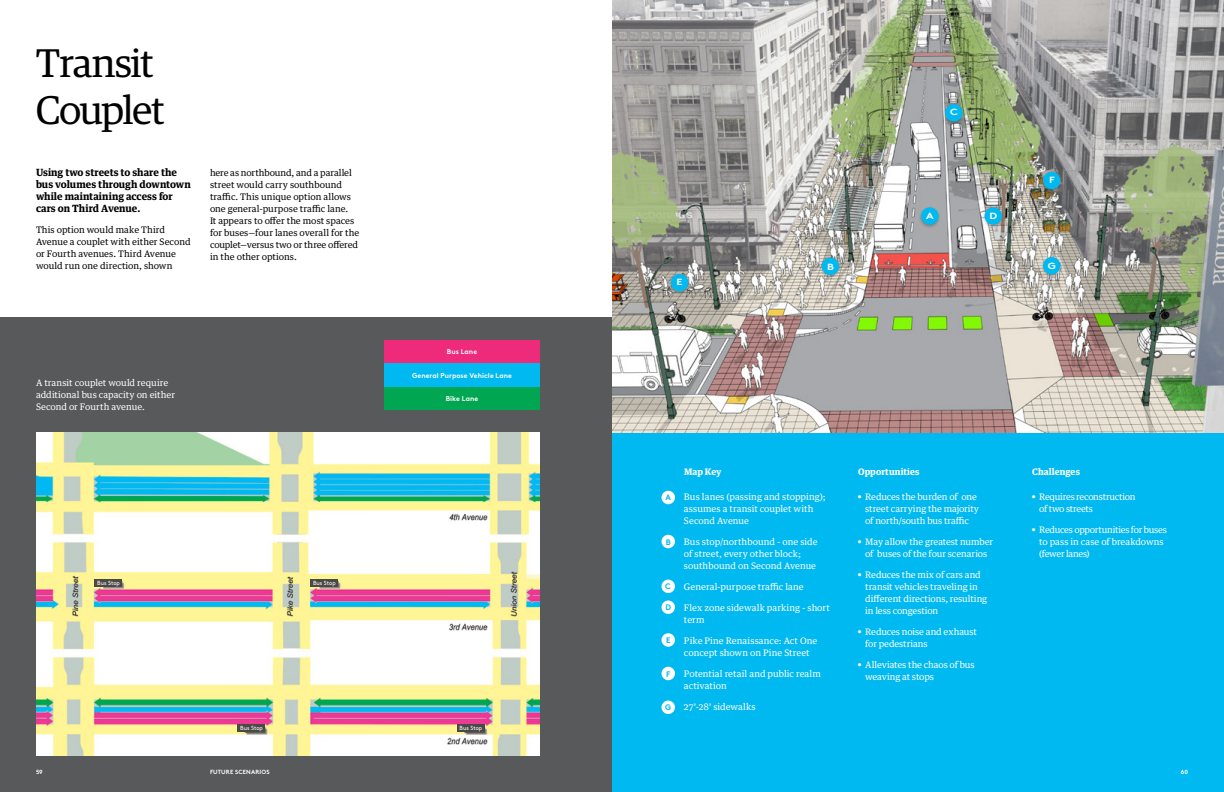
<style>
.page{position:relative;width:1224px;height:792px;background:#fff}
.page>*{position:absolute;margin:0;border:0;box-sizing:border-box;transform-origin:0 0}
.t1{font:40px/47px "Guardian Egyp";letter-spacing:-.025em;color:#000}
.t2{font:700 10px/12px "Guardian Text Egyp";color:#000}
.t3{font:9px/12px "Guardian Text Egyp";letter-spacing:-.01em;color:#fff}
.t4{font:9px/12px "Guardian Text Egyp";letter-spacing:-.005em;color:#000}
.t5{font:9px/12px "Guardian Text Egyp";letter-spacing:-.03em;color:#fff}
.t6{font:9px/12px "Guardian Text Egyp";letter-spacing:-.035em;color:#fff}
.t7{font:700 9px "Guardian Text Egyp";letter-spacing:.005em;color:#fff}
.t8{font:700 9px "Brown Std";color:#fff;scale:1.21 1}
.t9{font:700 8px "Brown Std";color:#00b9f1}
.t10{font:700 7px "Brown Std";letter-spacing:.005em;color:#fff}
.t11{font:700 6px "Brown Std";letter-spacing:.025em;color:#fff}
.t12{font:5.9px "Brown Std";color:#fff;scale:.93 1}
.s1{font-weight:900;font-size:10px}
</style>
<div class="page">
<div style="left:0;top:317px;width:612px;height:475px;background:#58595b"></div>
<img style="left:36px;top:433px;width:504px;height:323px">
<div style="left:457px;top:725px;width:27px;height:7px;background:#4a4947"></div>
<div style="left:238px;top:725px;width:27px;height:7px;background:#4a4947"></div>
<div style="left:95px;top:579px;width:27px;height:7px;background:#4a4947"></div>
<div style="left:311px;top:579px;width:27px;height:8px;background:#4a4947"></div>
<div style="left:384px;top:340px;width:156px;height:23px;background:#ee2a7b"></div>
<div style="left:384px;top:387px;width:156px;height:23px;background:#00a651"></div>
<div style="left:384px;top:363px;width:156px;height:24px;background:#00b9f1"></div>
<div style="left:612px;top:317px;width:612px;height:475px;background:#00b9f1"></div>
<img style="left:612px;top:0;width:612px;height:433px">
<img style="left:926px;top:87px;width:56px;height:55px">
<div style="left:945px;top:104px;width:18px;height:17px;background:#00b9f1;border-radius:50%"></div>
<img style="left:1024px;top:240px;width:56px;height:55px">
<div style="left:1043px;top:257px;width:17px;height:17px;background:#00b9f1;border-radius:50%"></div>
<img style="left:1024px;top:154px;width:56px;height:56px">
<div style="left:1043px;top:172px;width:17px;height:17px;background:#00b9f1;border-radius:50%"></div>
<img style="left:902px;top:190px;width:56px;height:56px">
<div style="left:921px;top:207px;width:18px;height:18px;background:#00b9f1;border-radius:50%"></div>
<img style="left:965px;top:190px;width:56px;height:56px">
<div style="left:985px;top:207px;width:17px;height:18px;background:#00b9f1;border-radius:50%"></div>
<img style="left:802px;top:240px;width:56px;height:56px">
<div style="left:822px;top:258px;width:17px;height:17px;background:#00b9f1;border-radius:50%"></div>
<img style="left:652px;top:256px;width:56px;height:56px">
<div style="left:671px;top:274px;width:17px;height:17px;background:#00b9f1;border-radius:50%"></div>
<div style="left:662px;top:491px;width:13px;height:13px;background:#fff;border-radius:50%"></div>
<div style="left:662px;top:535px;width:13px;height:13px;background:#fff;border-radius:50%"></div>
<div style="left:662px;top:580px;width:13px;height:13px;background:#fff;border-radius:50%"></div>
<div style="left:662px;top:600px;width:13px;height:14px;background:#fff;border-radius:50%"></div>
<div style="left:662px;top:633px;width:13px;height:14px;background:#fff;border-radius:50%"></div>
<div style="left:662px;top:667px;width:13px;height:13px;background:#fff;border-radius:50%"></div>
<div style="left:662px;top:701px;width:13px;height:13px;background:#fff;border-radius:50%"></div>
<h1 class="t1" style="left:36px;top:37px;width:130px">Transit<br>Couplet</h1>
<p class="t2" style="left:36px;top:166px;width:156px">Using two streets to share the bus volumes through downtown while maintaining access for cars on Third Avenue.</p>
<p class="t4" style="left:36px;top:223px;width:156px">This option would make Third<br>Avenue a couplet with either Second or Fourth avenues. Third Avenue would run one direction, shown</p>
<p class="t4" style="left:210px;top:166px;width:151px">here as northbound, and a parallel street would carry southbound traffic. This unique option allows one general-purpose traffic lane.<br>It appears to offer the most spaces for buses—four lanes overall for the couplet—versus two or three offered in the other options.</p>
<p class="t3" style="left:36px;top:376px;width:140px">A transit couplet would require additional bus capacity on either<br>Second or Fourth avenue.</p>
<p class="t10" style="left:447px;top:348px;width:32px">Bus Lane</p>
<p class="t10" style="left:412px;top:371px;width:101px">General Purpose Vehicle Lane</p>
<p class="t10" style="left:446px;top:394px;width:34px">Bike Lane</p>
<p class="t12" style="left:97px;top:579px;width:26px">Bus Stop</p>
<p class="t12" style="left:313px;top:579px;width:26px">Bus Stop</p>
<p class="t12" style="left:240px;top:725px;width:26px">Bus Stop</p>
<p class="t12" style="left:460px;top:725px;width:26px">Bus Stop</p>
<p class="t11" style="left:36px;top:768px;width:8px">59</p>
<p class="t11" style="left:210px;top:768px;width:61px">FUTURE SCENARIOS</p>
<p class="t8" style="left:677px;top:277px;width:6px">E</p>
<p class="t8" style="left:827px;top:261px;width:7px">B</p>
<p class="t8" style="left:950px;top:107px;width:8px">C</p>
<p class="t8" style="left:926px;top:211px;width:8px">A</p>
<p class="t8" style="left:989px;top:211px;width:8px">D</p>
<p class="t8" style="left:1049px;top:175px;width:6px">F</p>
<p class="t8" style="left:1048px;top:260px;width:8px">G</p>
<p class="t9" style="left:665px;top:492px;width:7px">A</p>
<p class="t9" style="left:666px;top:537px;width:6px">B</p>
<p class="t9" style="left:665px;top:582px;width:7px">C</p>
<p class="t9" style="left:666px;top:603px;width:7px">D</p>
<p class="t9" style="left:666px;top:635px;width:6px">E</p>
<p class="t9" style="left:666px;top:669px;width:6px">F</p>
<p class="t9" style="left:665px;top:703px;width:8px">G</p>
<p class="t7" style="left:684px;top:464px;width:39px">Map Key</p>
<p class="t7" style="left:858px;top:464px;width:63px">Opportunities</p>
<p class="t7" style="left:1032px;top:464px;width:50px">Challenges</p>
<p class="t3" style="left:865px;top:490px;width:115px;text-indent:-7px"><span class="s1">•</span> Reduces the burden of one street carrying the majority of north/south bus traffic</p>
<p class="t3" style="left:858px;top:535px;width:137px;text-align:center"><span class="s1">•</span> May allow the greatest number of buses of the four scenarios</p>
<p class="t3" style="left:865px;top:568px;width:124px;text-indent:-7px"><span class="s1">•</span> Reduces the mix of cars and transit vehicles traveling in different directions, resulting in less congestion</p>
<p class="t3" style="left:865px;top:625px;width:113px;text-indent:-7px"><span class="s1">•</span> Reduces noise and exhaust for pedestrians</p>
<p class="t3" style="left:865px;top:658px;width:111px;text-indent:-7px"><span class="s1">•</span> Alleviates the chaos of bus weaving at stops</p>
<p class="t3" style="left:684px;top:490px;width:143px">Bus lanes (passing and stopping); assumes a transit couplet with<br>Second Avenue</p>
<p class="t3" style="left:684px;top:535px;width:135px">Bus stop/northbound - one side of street, every other block; southbound on Second Avenue</p>
<p class="t3" style="left:684px;top:580px;width:121px">General-purpose traffic lane</p>
<p class="t3" style="left:684px;top:601px;width:147px">Flex zone sidewalk parking - short term</p>
<p class="t3" style="left:684px;top:634px;width:135px">Pike Pine Renaissance: Act One concept shown on Pine Street</p>
<p class="t3" style="left:684px;top:667px;width:139px">Potential retail and public realm activation</p>
<p class="t3" style="left:684px;top:700px;width:73px">27’-28’ sidewalks</p>
<p class="t6" style="left:1039px;top:490px;width:98px;text-indent:-7px"><span class="s1">•</span> Requires reconstruction of two streets</p>
<p class="t5" style="left:1039px;top:523px;width:129px;text-indent:-7px"><span class="s1">•</span> Reduces opportunities for buses to pass in case of breakdowns (fewer lanes)</p>
<p class="t11" style="left:1181px;top:768px;width:9px">60</p>
</div>
